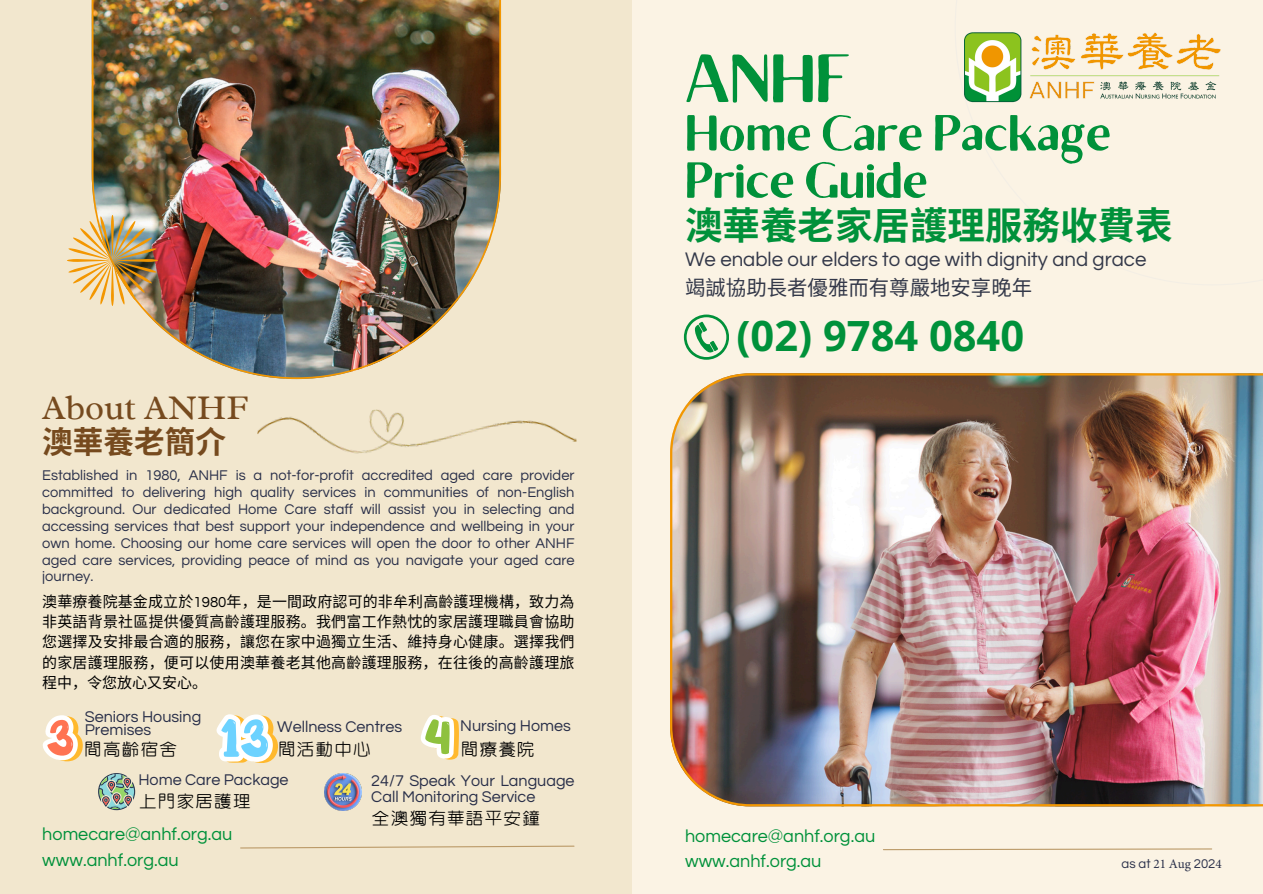
<style>
.page{position:relative;width:1263px;height:894px;background:#fff}
.page>*{position:absolute;margin:0;border:0;box-sizing:border-box;transform-origin:0 0}
.t1{font:68.1px "Brixton Sans TC";color:#00913a}
.t2{font:50.7px "Brixton Sans TC";color:#00913a}
.t3{font:50.55px "Brixton Sans TC";color:#00913a}
.t4{font:700 41.7px "Open Sans";color:#00913a}
.t5{font:700 37.5px "Noto Sans CJ Ksc";color:#00913a}
.t6{font:34.95px "Radley";color:#764a1e}
.t7{font:700 30.6px "Noto Sans CJ Ksc";color:#764a1e}
.t8{font:20.4px/28.5px "Questrial";color:#333849}
.t9{font:20.4px "cw Te X Yen";color:#000}
.t10{font:18px/25.2px "Questrial";color:#00913a}
.t11{font:16.05px/15.8px "Questrial";color:#292f49}
.t12{font:15px/20.2px "Noto Sans CJ Ksc";letter-spacing:.015em;color:#000;text-align:justify}
.t13{font:14.55px/16.8px "Questrial";color:#292f49;text-align:justify}
.t14{font:13.2px "Questrial";color:#292f49}
.s1{font-family:"Questrial"}
.s2{font-family:"Noto Sans CJ Ksc"}
.s3{font-family:"Minion Pro"}
</style>
<div class="page">
<div style="left:0;top:0;width:1263px;height:893px;background:#fbf3e4"></div>
<div style="left:0;top:0;width:631px;height:893px;background:#f2e7ce"></div>
<img style="left:92px;top:0;width:409px;height:379px">
<svg style="left:883px;top:848px;width:329px;height:2px"></svg>
<svg style="left:240px;top:845px;width:335px;height:3px"></svg>
<img style="left:67px;top:215px;width:91px;height:91px">
<img style="left:964px;top:32px;width:257px;height:71px">
<svg style="left:684px;top:314px;width:45px;height:45px"></svg>
<svg style="left:43px;top:715px;width:40px;height:46px"></svg>
<svg style="left:421px;top:715px;width:38px;height:44px"></svg>
<svg style="left:98px;top:773px;width:37px;height:37px"></svg>
<img style="left:324px;top:773px;width:37px;height:37px">
<img style="left:257px;top:409px;width:319px;height:45px">
<img style="left:670px;top:373px;width:593px;height:433px">
<svg style="left:216px;top:714px;width:61px;height:48px"></svg>
<p class="t6" style="left:42px;top:385px;width:207px">About ANHF</p>
<p class="t7" style="left:42px;top:417px;width:185px">澳華養老簡介</p>
<p class="t13" style="left:42px;top:467px;width:534px">Established in 1980, ANHF is a not-for-profit accredited aged care provider committed to delivering high quality services in communities of non-English background. Our dedicated Home Care staff will assist you in selecting and accessing services that best support your independence and wellbeing in your own home. Choosing our home care services will open the door to other ANHF aged care services, providing peace of mind as you navigate your aged care journey.</p>
<p class="t12" style="left:42px;top:590px;width:534px">澳華療養院基金成立於<span class="s1">1980</span>年，是一間政府認可的非牟利高齡護理機構，致力為非英語背景社區提供優質高齡護理服務。我們富工作熱忱的家居護理職員會協助您選擇及安排最合適的服務，讓您在家中過獨立生活、維持身心健康。選擇我們的家居護理服務，便可以使用澳華養老其他高齡護理服務，在往後的高齡護理旅程中，令您放心又安心。</p>
<p class="t11" style="left:85px;top:708px;width:118px">Seniors Housing</p>
<p class="t11" style="left:85px;top:722px;width:68px">Premises</p>
<p class="t11" style="left:277px;top:718px;width:126px">Wellness Centres</p>
<h4 class="t11" style="left:460px;top:717px;width:112px">Nursing Homes</h4>
<h4 class="t11" style="left:138px;top:772px;width:152px">Home Care Package</h4>
<h6 class="t11" style="left:371px;top:773px;width:205px">24/7 Speak Your Language<br>Call Monitoring Service</h6>
<h4 class="t9" style="left:84px;top:740px;width:95px">間高齡宿舍</h4>
<h4 class="t9" style="left:277px;top:739px;width:95px">間活動中心</h4>
<p class="t9" style="left:460px;top:739px;width:77px">間療養院</p>
<p class="t9" style="left:138px;top:791px;width:114px">上門家居護理</p>
<h4 class="t9" style="left:371px;top:808px;width:171px">全澳獨有華語平安鐘</h4>
<p class="t10" style="left:42px;top:822px;width:192px">homecare@anhf.org.au www.anhf.org.au</p>
<p class="t1" style="left:685px;top:54px;width:165px">ANHF</p>
<p class="t2" style="left:685px;top:115px;width:427px">Home Care Package</p>
<p class="t3" style="left:685px;top:162px;width:244px">Price Guide</p>
<p class="t5" style="left:685px;top:196px;width:489px">澳華養老家居護理服務收費表</p>
<p class="t8" style="left:685px;top:246px;width:463px">We enable our elders to age with dignity and grace<span class="s2">竭誠協助長者優雅而有尊嚴地安享晚年</span></p>
<p class="t4" style="left:737px;top:306px;width:289px">(02) 9784 0840</p>
<p class="t10" style="left:685px;top:823px;width:192px">homecare@anhf.org.au www.anhf.org.au</p>
<p class="t14" style="left:1122px;top:857px;width:102px">as at <span class="s3">21 Aug</span> 202<span class="s3">4</span></p>
</div>
